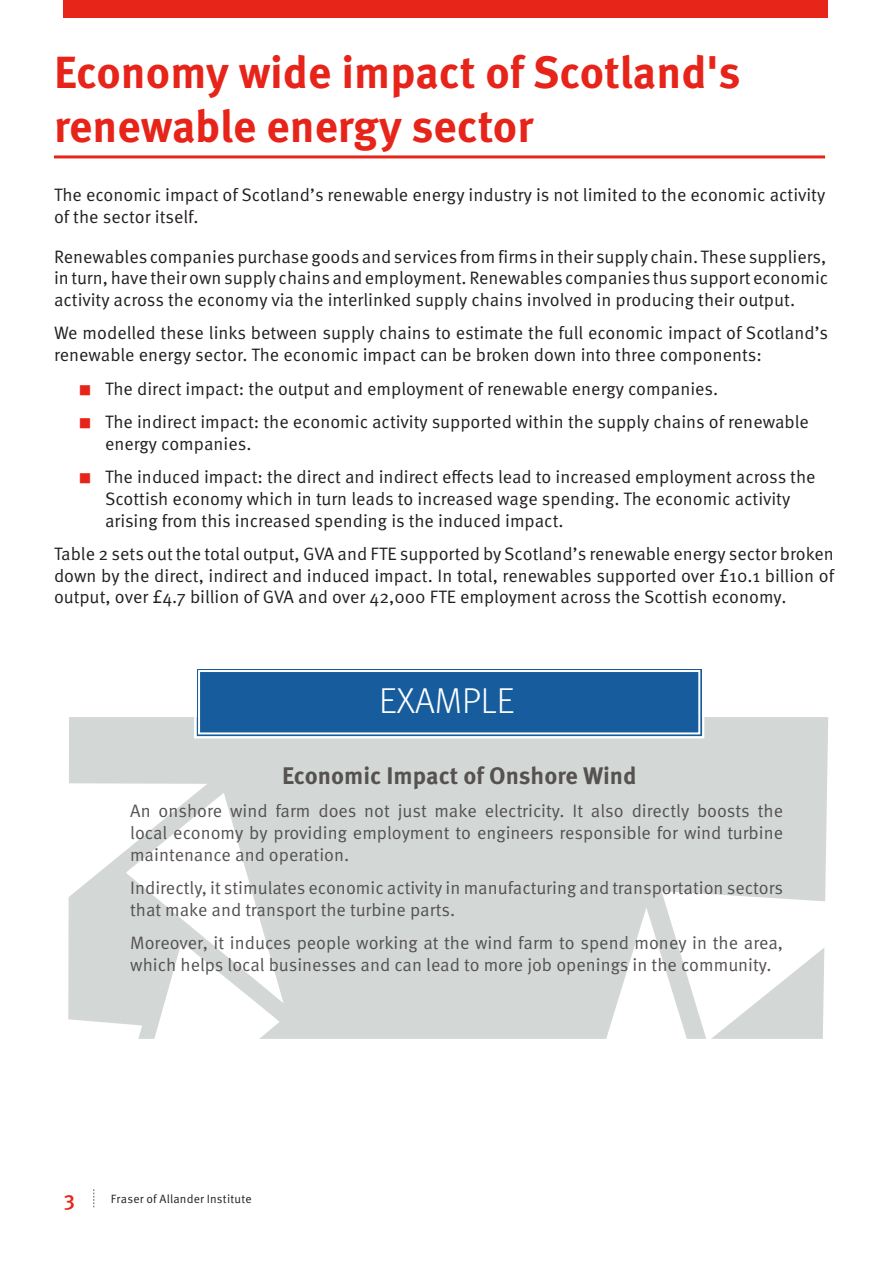
<style>
.page{position:relative;width:893px;height:1263px;background:#fff}
.page>*{position:absolute;margin:0;border:0;box-sizing:border-box;transform-origin:0 0}
.Header_1_-_Chapter_title{font:700 45px/54px "Meta Pro";color:#e72419}
.t1{font:300 36px "Meta Pro";color:#fff}
.t2{font:700 24px "Meta Pro";color:#555250}
.t3{font:500 21px "Meta Pro";color:#e72419}
.t4{font:18px/21.6px "Meta Pro Norm";color:#231f20}
.t5{font:18px/21.6px "Meta Pro Norm";color:#555250}
.t6{font:12px "Meta Pro Norm";letter-spacing:.015em;color:#231f20}
.s1{font-size:13.5px;color:#e72419}
</style>
<div class="page">
<div style="left:64px;top:0;width:764px;height:18px;background:#e72519"></div>
<svg style="left:93px;top:1189px;width:1px;height:18px"></svg>
<svg style="left:68px;top:669px;width:761px;height:370px"></svg>
<hr style="left:54px;top:155px;width:771px;height:3px;background:#e72419">
<p class="Header_1_-_Chapter_title" style="left:54px;top:42px;width:688px">Economy wide impact of Scotland's renewable energy sector</p>
<p class="t4" style="left:54px;top:183px;width:773px">The economic impact of Scotland’s renewable energy industry is not limited to the economic activity of the sector itself.</p>
<p class="t4" style="left:54px;top:244px;width:776px;text-align:justify">Renewables companies purchase goods and services from firms in their supply chain. These suppliers, in turn, have their own supply chains and employment. Renewables companies thus support economic activity across the economy via the interlinked supply chains involved in producing their output.</p>
<p class="t4" style="left:54px;top:321px;width:776px">We modelled these links between supply chains to estimate the full economic impact of Scotland’s renewable energy sector. The economic impact can be broken down into three components:</p>
<p class="t4" style="left:80px;top:376px;width:640px"><span class="s1">■</span> The direct impact: the output and employment of renewable energy companies.</p>
<p class="t4" style="left:105px;top:410px;width:705px;text-indent:-26px"><span class="s1">■</span> The indirect impact: the economic activity supported within the supply chains of renewable energy companies.</p>
<p class="t4" style="left:105px;top:465px;width:712px;text-indent:-26px"><span class="s1">■</span> The induced impact: the direct and indirect effects lead to increased employment across the<br>Scottish economy which in turn leads to increased wage spending. The economic activity arising from this increased spending is the induced impact.</p>
<p class="t4" style="left:54px;top:542px;width:782px;text-align:justify">Table 2 sets out the total output, GVA and FTE supported by Scotland’s renewable energy sector broken down by the direct, indirect and induced impact. In total, renewables supported over £10.1 billion of output, over £4.7 billion of GVA and over 42,000 FTE employment across the Scottish economy.</p>
<p class="t1" style="left:379px;top:675px;width:137px">EXAMPLE</p>
<p class="t2" style="left:282px;top:757px;width:356px">Economic Impact of Onshore Wind</p>
<p class="t5" style="left:130px;top:799px;width:654px;text-align:justify">An onshore wind farm does not just make electricity. It also directly boosts the local economy by providing employment to engineers responsible for wind turbine maintenance and operation.</p>
<p class="t5" style="left:130px;top:876px;width:654px">Indirectly, it stimulates economic activity in manufacturing and transportation sectors that make and transport the turbine parts.</p>
<p class="t5" style="left:130px;top:931px;width:654px">Moreover, it induces people working at the wind farm to spend money in the area, which helps local businesses and can lead to more job openings in the community.</p>
<p class="t3" style="left:64px;top:1182px;width:13px">3</p>
<p class="t6" style="left:111px;top:1190px;width:142px">Fraser of Allander Institute</p>
</div>
